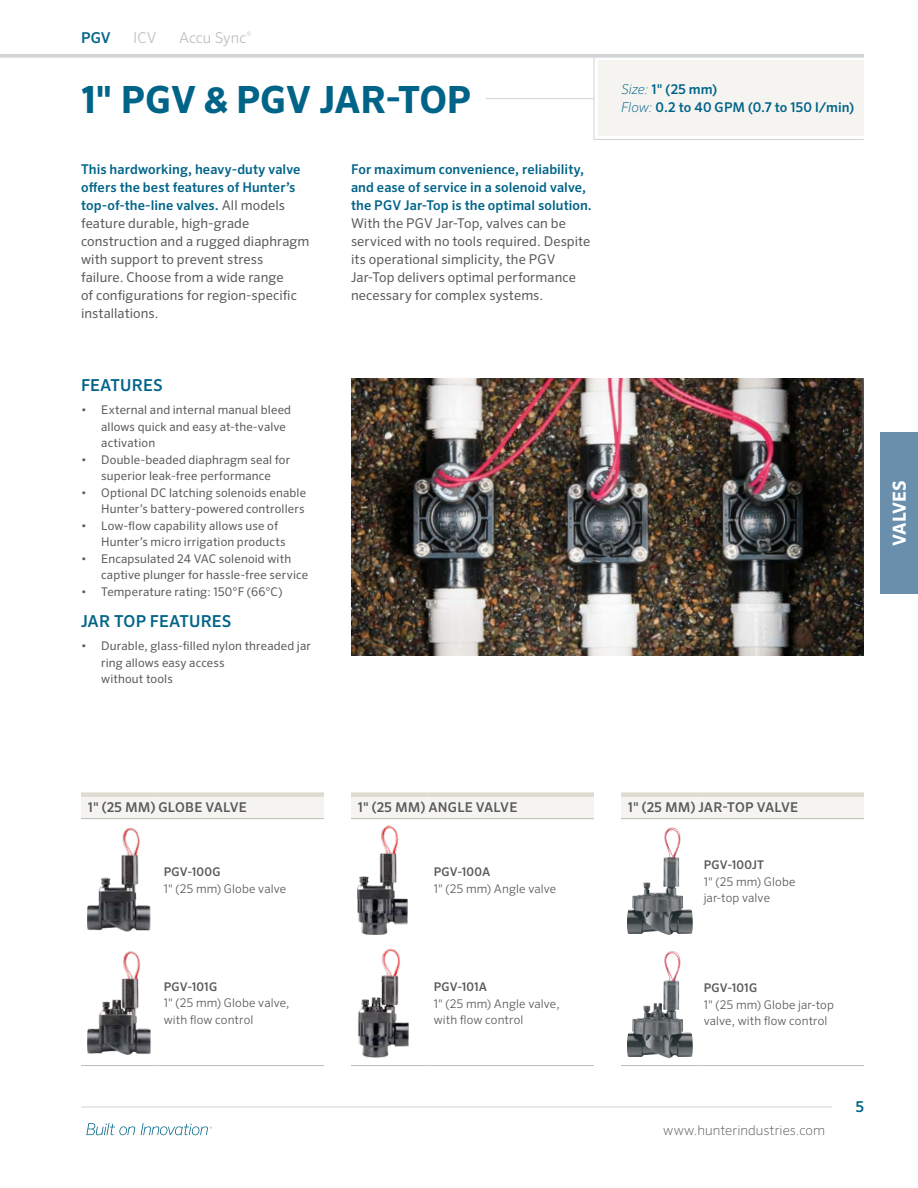
<style>
.page{position:relative;width:918px;height:1188px;background:#fff}
.page>*{position:absolute;margin:0;border:0;box-sizing:border-box;transform-origin:0 0}
.t1{font:700 37.5px "Sero Pro";letter-spacing:-.005em;color:#006488}
.t2{font:700 18px "Sero Pro";color:#fff}
.t3{font:500 16.5px "Sero Pro";letter-spacing:.01em;color:#006488}
.t4{font:300 15px "Sero Pro";color:#bcbec0}
.t5{font:500 15px "Sero Pro";color:#006488}
.t6{font:13.5px/18px "Sero Pro";letter-spacing:.01em;color:#58595b}
.t7{font:500 13.5px/18px "Sero Pro";letter-spacing:.005em;color:#006488}
.t8{font:500 13.5px "Sero Pro";letter-spacing:.015em;color:#58595b}
.t9{font:200 13.5px "Sero Pro";color:#58595b}
.t10{font:12px/16.5px "Sero Pro";letter-spacing:.01em;color:#58595b}
.t11{font:300 12px/16.5px "Sero Pro";letter-spacing:.01em;color:#58595b}
.t12{font:500 12px "Sero Pro";letter-spacing:.015em;color:#58595b}
.s1{font-weight:500;color:#006488}
.s2{font-weight:200;font-style:italic}
</style>
<div class="page">
<hr style="left:81px;top:98px;width:513px;height:1px;background:#d1d3d4">
<svg style="left:593px;top:57px;width:271px;height:83px"></svg>
<div style="left:880px;top:432px;width:38px;height:162px;background:#6a8fac"></div>
<hr style="left:81px;top:1107px;width:751px;height:1px;background:#d1d3d4">
<svg style="left:86px;top:1123px;width:49px;height:12px"></svg>
<svg style="left:141px;top:1123px;width:71px;height:12px"></svg>
<hr style="left:0;top:54px;width:864px;height:3px;background:#d1d3d4">
<div style="left:81px;top:61px;width:405px;height:75px;background:#fff"></div>
<img style="left:351px;top:378px;width:513px;height:277px">
<div style="left:81px;top:795px;width:243px;height:24px;background:#f6f4f1"></div>
<div style="left:81px;top:792px;width:77px;height:5px;background:#e0dbd1"></div>
<div style="left:158px;top:792px;width:166px;height:5px;background:#e0dbd1"></div>
<hr style="left:81px;top:818px;width:77px;height:1px;background:#bdbab8">
<hr style="left:158px;top:818px;width:166px;height:1px;background:#bdbab8">
<hr style="left:81px;top:1065px;width:77px;height:1px;background:#bcbec0">
<hr style="left:158px;top:1065px;width:166px;height:1px;background:#bcbec0">
<img style="left:87px;top:828px;width:63px;height:103px">
<img style="left:87px;top:951px;width:64px;height:104px">
<div style="left:351px;top:795px;width:243px;height:24px;background:#f6f4f1"></div>
<div style="left:351px;top:792px;width:77px;height:5px;background:#e0dbd1"></div>
<div style="left:428px;top:792px;width:166px;height:5px;background:#e0dbd1"></div>
<hr style="left:351px;top:818px;width:77px;height:1px;background:#bdbab8">
<hr style="left:428px;top:818px;width:166px;height:1px;background:#bdbab8">
<hr style="left:351px;top:1065px;width:77px;height:1px;background:#bcbec0">
<hr style="left:428px;top:1065px;width:166px;height:1px;background:#bcbec0">
<img style="left:358px;top:899px;width:50px;height:35px">
<img style="left:357px;top:826px;width:42px;height:73px">
<img style="left:358px;top:948px;width:51px;height:110px">
<div style="left:621px;top:795px;width:243px;height:24px;background:#f6f4f1"></div>
<div style="left:621px;top:792px;width:77px;height:5px;background:#e0dbd1"></div>
<div style="left:698px;top:792px;width:166px;height:5px;background:#e0dbd1"></div>
<hr style="left:621px;top:818px;width:77px;height:1px;background:#bdbab8">
<hr style="left:698px;top:818px;width:166px;height:1px;background:#bdbab8">
<hr style="left:621px;top:1065px;width:77px;height:1px;background:#bcbec0">
<hr style="left:698px;top:1065px;width:166px;height:1px;background:#bcbec0">
<img style="left:627px;top:827px;width:66px;height:108px">
<img style="left:627px;top:951px;width:66px;height:107px">
<p class="t5" style="left:81px;top:29px;width:31px">PGV</p>
<p class="t4" style="left:133px;top:29px;width:25px">ICV</p>
<p class="t4" style="left:179px;top:29px;width:74px">Accu Sync<sup>®</sup></p>
<h1 class="t1" style="left:81px;top:77px;width:392px">1" PGV &amp; PGV JAR-TOP</h1>
<p class="t6" style="left:81px;top:160px;width:230px"><span class="s1">This hardworking, heavy-duty valve offers the best features of Hunter’s top-of-the-line valves.</span> All models feature durable, high-grade construction and a rugged diaphragm with support to prevent stress<br>failure. Choose from a wide range<br>of configurations for region-specific installations.</p>
<p class="t7" style="left:351px;top:160px;width:242px">For maximum convenience, reliability, and ease of service in a solenoid valve, the PGV Jar-Top is the optimal solution.</p>
<p class="t6" style="left:351px;top:214px;width:241px">With the PGV Jar-Top, valves can be serviced with no tools required. Despite its operational simplicity, the PGV Jar-Top delivers optimal performance necessary for complex systems.</p>
<h3 class="t3" style="left:81px;top:375px;width:83px">FEATURES</h3>
<p class="t10" style="left:101px;top:401px;width:191px;text-indent:-20px">• External and internal manual bleed allows quick and easy at-the-valve activation</p>
<p class="t10" style="left:81px;top:451px;width:211px;text-align:center">• Double-beaded diaphragm seal for superior leak-free performance</p>
<p class="t10" style="left:81px;top:484px;width:227px;text-align:right">• Optional DC latching solenoids enable<br>Hunter’s battery-powered controllers</p>
<p class="t10" style="left:101px;top:517px;width:186px;text-indent:-20px">• Low-flow capability allows use of<br>Hunter’s micro irrigation products</p>
<p class="t10" style="left:101px;top:550px;width:208px;text-indent:-20px">• Encapsulated 24 VAC solenoid with captive plunger for hassle-free service</p>
<p class="t10" style="left:81px;top:583px;width:203px">• Temperature rating: 150°F (66°C)</p>
<h3 class="t3" style="left:81px;top:611px;width:152px">JAR TOP FEATURES</h3>
<p class="t10" style="left:101px;top:638px;width:211px;text-indent:-20px">• Durable, glass-filled nylon threaded jar ring allows easy access<br>without tools</p>
<p class="t7" style="left:621px;top:81px;width:235px"><span class="s2">Size:</span> 1" (25 mm)<br><span class="s2">Flow:</span> 0.2 to 40 GPM (0.7 to 150 l/min)</p>
<h2 class="t2" style="left:888px;top:546px;width:67px;rotate:-90deg">VALVES</h2>
<p class="t8" style="left:88px;top:799px;width:161px">1" (25 MM) GLOBE VALVE</p>
<p class="t8" style="left:358px;top:799px;width:161px">1" (25 MM) ANGLE VALVE</p>
<p class="t8" style="left:628px;top:799px;width:172px">1" (25 MM) JAR-TOP VALVE</p>
<p class="t12" style="left:164px;top:865px;width:58px">PGV-100G</p>
<p class="t11" style="left:164px;top:880px;width:124px">1" (25 mm) Globe valve</p>
<p class="t12" style="left:434px;top:865px;width:58px">PGV-100A</p>
<p class="t11" style="left:434px;top:880px;width:124px">1" (25 mm) Angle valve</p>
<p class="t12" style="left:704px;top:858px;width:62px">PGV-100JT</p>
<p class="t11" style="left:704px;top:873px;width:93px">1" (25 mm) Globe jar-top valve</p>
<p class="t12" style="left:164px;top:979px;width:55px">PGV-101G</p>
<p class="t11" style="left:164px;top:995px;width:127px">1" (25 mm) Globe valve, with flow control</p>
<p class="t12" style="left:434px;top:980px;width:55px">PGV-101A</p>
<p class="t11" style="left:434px;top:995px;width:128px">1" (25 mm) Angle valve, with flow control</p>
<p class="t12" style="left:704px;top:981px;width:55px">PGV-101G</p>
<p class="t11" style="left:704px;top:996px;width:132px">1" (25 mm) Globe jar-top valve, with flow control</p>
<p class="t5" style="left:856px;top:1098px;width:10px">5</p>
<p class="t9" style="left:663px;top:1122px;width:163px">www.hunterindustries.com</p>
</div>
